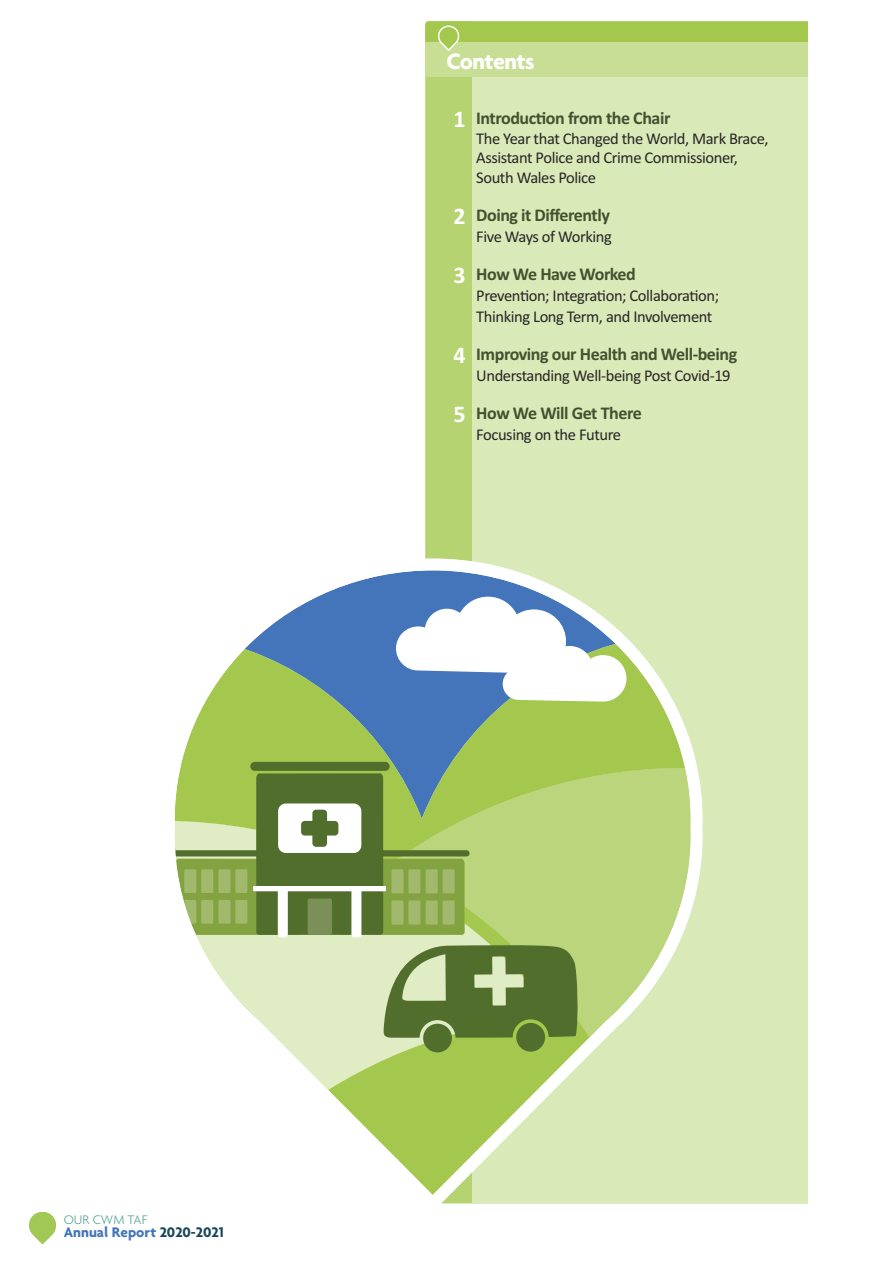
<style>
.page{position:relative;width:893px;height:1263px;background:#fff}
.page>*{position:absolute;margin:0;border:0;box-sizing:border-box;transform-origin:0 0}
.t1{font:700 24px "Agenda";letter-spacing:-.025em;color:#fff}
.t2{font:700 18px "Calibri";letter-spacing:-.025em;color:#445130}
.t3{font:16.5px/19.5px "Calibri";letter-spacing:-.025em;color:#272526}
.t4{font:700 15px "Agenda";color:#4475b9}
.t5{font:300 13.5px "Agenda";color:#5ea99c}
.s1{font-size:24px;color:#fff}
.s2{font-weight:700;font-size:15px;color:#fff}
.s3{color:#194658}
</style>
<div class="page">
<svg style="left:29px;top:1212px;width:27px;height:32px"></svg>
<div style="left:425px;top:77px;width:47px;height:481px;background:#b5d370"></div>
<div style="left:472px;top:21px;width:366px;height:1182px;background:#dae9b8"></div>
<div style="left:425px;top:43px;width:413px;height:34px;background:#c8de94"></div>
<svg style="left:425px;top:21px;width:383px;height:30px"></svg>
<svg style="left:174px;top:558px;width:529px;height:646px"></svg>
<div style="left:808px;top:4px;width:53px;height:1229px;background:#fff"></div>
<h1 class="t1" style="left:446px;top:47px;width:90px">Contents</h1>
<p class="t2" style="left:453px;top:108px;width:218px"><span class="s1">1</span> Introduction from the Chair</p>
<p class="t3" style="left:476px;top:128px;width:294px">The Year that Changed the World, Mark Brace,<br>Assistant Police and Crime Commissioner,<br>South Wales Police</p>
<p class="t2" style="left:453px;top:204px;width:158px"><span class="s1">2</span> Doing it Differently</p>
<p class="t3" style="left:476px;top:226px;width:137px">Five Ways of Working</p>
<p class="t2" style="left:453px;top:263px;width:184px"><span class="s1">3</span> How We Have Worked</p>
<p class="t3" style="left:476px;top:285px;width:244px;line-height:21px">Prevention; Integration; Collaboration;<br>Thinking Long Term, and Involvement</p>
<p class="t2" style="left:453px;top:343px;width:285px"><span class="s1">4</span> Improving our Health and Well-being</p>
<p class="t3" style="left:476px;top:365px;width:256px">Understanding Well-being Post Covid-19</p>
<p class="t2" style="left:453px;top:402px;width:190px"><span class="s1">5</span> How We Will Get There</p>
<p class="t3" style="left:476px;top:424px;width:146px">Focusing on the Future</p>
<p class="t5" style="left:39px;top:1211px;width:110px"><span class="s2">2</span> OUR CWM TAF</p>
<p class="t4" style="left:64px;top:1223px;width:162px">Annual Report <span class="s3">2020-2021</span></p>
</div>
